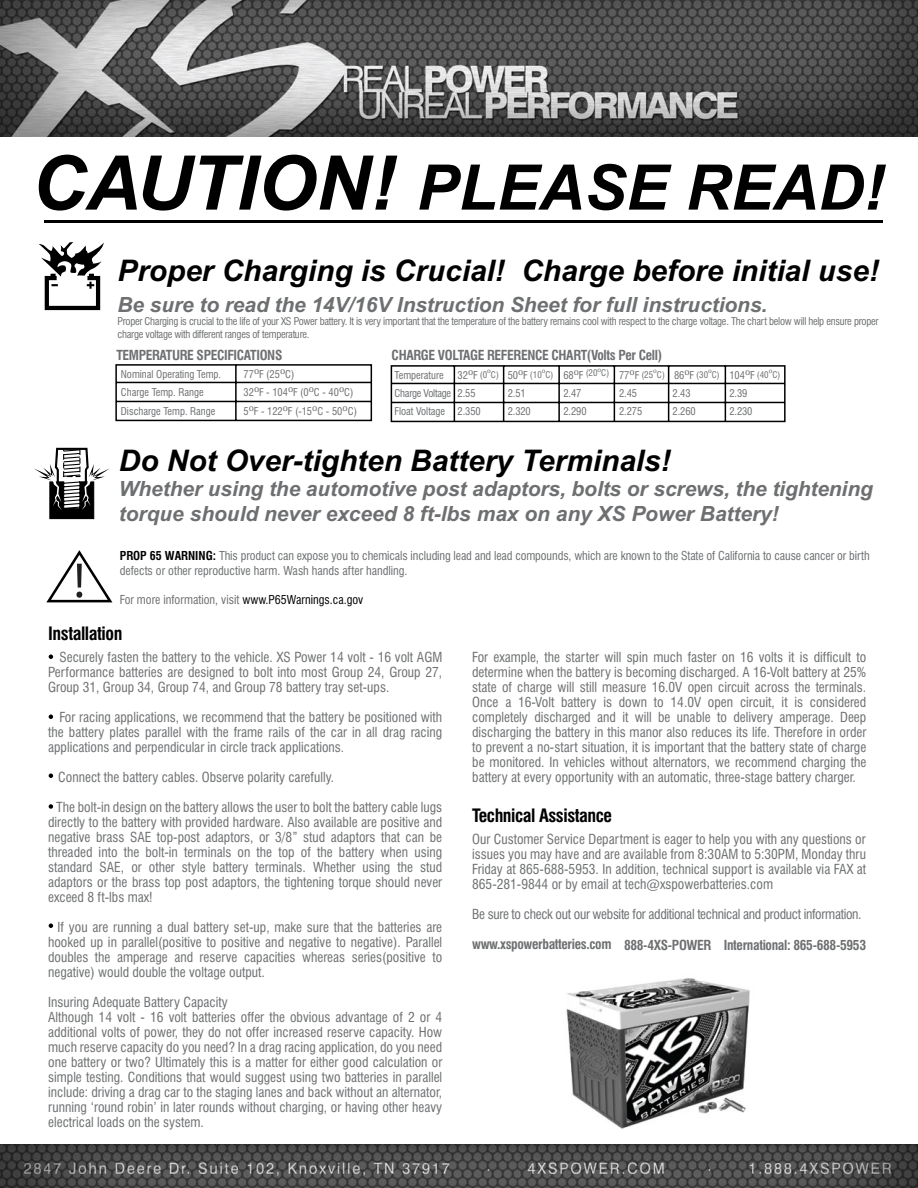
<style>
.page{position:relative;width:918px;height:1188px;background:#fff}
.page>*{position:absolute;margin:0;border:0;box-sizing:border-box;transform-origin:0 0}
.t1{font:italic 700 62.85px "Arial";color:#000}
.t2{font:italic 700 29.85px "Arial";color:#000}
.t3{font:italic 700 21px/25.2px "Arial";letter-spacing:-.005em;color:#6d6f71}
.t4{font:700 condensed 18px "Swiss 721 BT";letter-spacing:-.025em;color:#000}
.t5{font:condensed 13.5px/15px "Swiss 721 BT";color:#6d6f71;text-align:justify}
.t6{font:700 condensed 13.5px "Swiss 721 BT";letter-spacing:-.025em;color:#6d6f71}
.t7{font:condensed 13.5px "Swiss 721 BT";letter-spacing:-.025em;color:#6d6f71}
.t8{font:condensed 12px/14.4px "Swiss 721 BT";letter-spacing:-.01em;color:#6d6f71}
.t9{font:condensed 10.5px/18.3px "Swiss 721 BT";letter-spacing:-.025em;color:#6d6f71}
.t10{font:condensed 10.5px/17.7px "Swiss 721 BT";color:#6d6f71}
.t11{font:condensed 9px "Swiss 721 BT";color:#6d6f71}
.t12{font:condensed 4.5px "Swiss 721 BT";color:#6d6f71;scale:1.69 1}
.s1{font-size:75.45px}
.s2{font-size:9px}
.s3{font-weight:700;color:#000}
.s4{color:#000}
</style>
<div class="page">
<svg style="left:49px;top:654px;width:4px;height:5px"></svg>
<svg style="left:49px;top:714px;width:4px;height:5px"></svg>
<svg style="left:49px;top:773px;width:4px;height:5px"></svg>
<svg style="left:49px;top:804px;width:4px;height:5px"></svg>
<svg style="left:49px;top:923px;width:4px;height:5px"></svg>
<svg style="left:39px;top:242px;width:65px;height:68px"></svg>
<div style="left:49px;top:481px;width:45px;height:38px;background:#000;border:1px solid #000"></div>
<svg style="left:34px;top:448px;width:76px;height:62px"></svg>
<hr style="left:44px;top:220px;width:839px;height:3px;background:#000">
<svg style="left:115px;top:364px;width:258px;height:58px"></svg>
<svg style="left:390px;top:365px;width:396px;height:58px"></svg>
<svg style="left:46px;top:550px;width:66px;height:52px"></svg>
<img style="left:566px;top:978px;width:184px;height:151px">
<img style="left:0;top:1144px;width:918px;height:44px">
<img style="left:0;top:0;width:918px;height:136px">
<h1 class="t1" style="left:32px;top:146px;width:855px"><span class="s1">CAUTION!</span> PLEASE READ!</h1>
<h2 class="t2" style="left:117px;top:251px;width:763px">Proper Charging is Crucial! Charge before initial use!</h2>
<h3 class="t3" style="left:117px;top:292px;width:651px">Be sure to read the 14V/16V Instruction Sheet for full instructions.</h3>
<p class="t9" style="left:118px;top:315px;width:762px;line-height:12.6px">Proper Charging is crucial to the life of your XS Power battery. It is very important that the temperature of the battery remains cool with respect to the charge voltage. The chart below will help ensure proper charge voltage with different ranges of temperature.</p>
<p class="t6" style="left:116px;top:347px;width:168px">TEMPERATURE SPECIFICATIONS</p>
<p class="t10" style="left:121px;top:366px;width:102px">Nominal Operating Temp.<br>Charge Temp. Range</p>
<p class="t10" style="left:121px;top:402px;width:96px">Discharge Temp. Range</p>
<p class="t6" style="left:392px;top:347px;width:272px">CHARGE VOLTAGE REFERENCE CHART(Volts Per Cell)</p>
<p class="t10" style="left:395px;top:366px;width:58px">Temperature<br>Charge Voltage<br>Float Voltage</p>
<p class="t9" style="left:458px;top:366px;width:31px">32<sup>0</sup>F <span class="s2">(0</span></p>
<p class="t12" style="left:487px;top:369px;width:4px">0</p>
<p class="t11" style="left:491px;top:369px;width:9px">C)</p>
<p class="t9" style="left:563px;top:366px;width:36px">68<sup>0</sup>F <sup>(20</sup></p>
<p class="t12" style="left:598px;top:367px;width:4px">0</p>
<p class="t11" style="left:601px;top:368px;width:9px">C)</p>
<p class="t9" style="left:563px;top:384px;width:25px">2.47<br>2.290</p>
<p class="t10" style="left:244px;top:366px;width:111px">77<sup>0</sup>F (25<sup>0</sup>C)<br>32<sup>0</sup>F - 104<sup>0</sup>F (0<sup>0</sup>C - 40<sup>0</sup>C)</p>
<p class="t9" style="left:244px;top:402px;width:115px">5<sup>0</sup>F - 122<sup>0</sup>F (-15<sup>0</sup>C - 50<sup>0</sup>C)</p>
<p class="t9" style="left:508px;top:366px;width:36px">50<sup>0</sup>F <span class="s2">(10</span></p>
<p class="t12" style="left:542px;top:369px;width:4px">0</p>
<p class="t11" style="left:546px;top:369px;width:9px">C)</p>
<p class="t9" style="left:508px;top:384px;width:25px">2.51<br>2.320</p>
<p class="t9" style="left:619px;top:366px;width:36px">77<sup>0</sup>F <span class="s2">(25</span></p>
<p class="t12" style="left:653px;top:369px;width:4px">0</p>
<p class="t11" style="left:657px;top:369px;width:9px">C)</p>
<p class="t9" style="left:619px;top:384px;width:25px">2.45<br>2.275</p>
<p class="t9" style="left:674px;top:366px;width:36px">86<sup>0</sup>F <span class="s2">(30</span></p>
<p class="t12" style="left:708px;top:369px;width:4px">0</p>
<p class="t11" style="left:712px;top:369px;width:9px">C)</p>
<p class="t9" style="left:673px;top:384px;width:25px">2.43<br>2.260</p>
<p class="t9" style="left:729px;top:366px;width:41px">104<sup>0</sup>F <span class="s2">(40</span></p>
<p class="t12" style="left:769px;top:369px;width:4px">0</p>
<p class="t11" style="left:772px;top:369px;width:9px">C)</p>
<p class="t9" style="left:729px;top:384px;width:25px">2.39<br>2.230</p>
<p class="t9" style="left:458px;top:384px;width:25px">2.55<br>2.350</p>
<h2 class="t2" style="left:119px;top:441px;width:553px">Do Not Over-tighten Battery Terminals!</h2>
<h3 class="t3" style="left:119px;top:477px;width:756px">Whether using the automotive post adaptors, bolts or screws, the tightening torque should never exceed 8 ft-lbs max on any XS Power Battery!</h3>
<p class="t8" style="left:120px;top:549px;width:752px"><span class="s3">PROP 65 WARNING:</span> This product can expose you to chemicals including lead and lead compounds, which are known to the State of California to cause cancer or birth defects or other reproductive harm. Wash hands after handling.</p>
<p class="t8" style="left:120px;top:592px;width:245px">For more information, visit <span class="s4">www.P65Warnings.ca.gov</span></p>
<h3 class="t4" style="left:48px;top:623px;width:76px">Installation</h3>
<p class="t5" style="left:48px;top:650px;width:396px;text-indent:11px">Securely fasten the battery to the vehicle. XS Power 14 volt - 16 volt AGM Performance batteries are designed to bolt into most Group 24, Group 27, Group 31, Group 34, Group 74, and Group 78 battery tray set-ups.</p>
<p class="t5" style="left:48px;top:710px;width:396px;text-indent:11px">For racing applications, we recommend that the battery be positioned with the battery plates parallel with the frame rails of the car in all drag racing applications and perpendicular in circle track applications.</p>
<p class="t5" style="left:58px;top:770px;width:277px">Connect the battery cables. Observe polarity carefully.</p>
<p class="t5" style="left:48px;top:800px;width:396px;text-indent:8px">The bolt-in design on the battery allows the user to bolt the battery cable lugs directly to the battery with provided hardware. Also available are positive and negative brass SAE top-post adaptors, or 3/8” stud adaptors that can be threaded into the bolt-in terminals on the top of the battery when using standard SAE, or other style battery terminals. Whether using the stud adaptors or the brass top post adaptors, the tightening torque should never exceed 8 ft-lbs max!</p>
<p class="t5" style="left:48px;top:920px;width:396px;text-indent:9px">If you are running a dual battery set-up, make sure that the batteries are hooked up in parallel(positive to positive and negative to negative). Parallel doubles the amperage and reserve capacities whereas series(positive to negative) would double the voltage output.</p>
<p class="t5" style="left:48px;top:995px;width:396px;text-align:left">Insuring Adequate Battery Capacity<br>Although 14 volt - 16 volt batteries offer the obvious advantage of 2 or 4 additional volts of power, they do not offer increased reserve capacity. How much reserve capacity do you need? In a drag racing application, do you need one battery or two? Ultimately this is a matter for either good calculation or simple testing. Conditions that would suggest using two batteries in parallel include: driving a drag car to the staging lanes and back without an alternator, running ‘round robin’ in later rounds without charging, or having other heavy electrical loads on the system.</p>
<p class="t5" style="left:472px;top:650px;width:396px">For example, the starter will spin much faster on 16 volts it is difficult to determine when the battery is becoming discharged. A 16-Volt battery at 25% state of charge will still measure 16.0V open circuit across the terminals.<br>Once a 16-Volt battery is down to 14.0V open circuit, it is considered completely discharged and it will be unable to delivery amperage. Deep discharging the battery in this manor also reduces its life. Therefore in order to prevent a no-start situation, it is important that the battery state of charge be monitored. In vehicles without alternators, we recommend charging the battery at every opportunity with an automatic, three-stage battery charger.</p>
<h3 class="t4" style="left:472px;top:805px;width:141px">Technical Assistance</h3>
<p class="t5" style="left:472px;top:832px;width:396px">Our Customer Service Department is eager to help you with any questions or issues you may have and are available from 8:30AM to 5:30PM, Monday thru Friday at 865-688-5953. In addition, technical support is available via FAX at 865-281-9844 or by email at tech@xspowerbatteries.com</p>
<p class="t7" style="left:472px;top:906px;width:391px">Be sure to check out our website for additional technical and product information.</p>
<p class="t6" style="left:472px;top:937px;width:395px">www.xspowerbatteries.com 888-4XS-POWER International: 865-688-5953</p>
</div>
